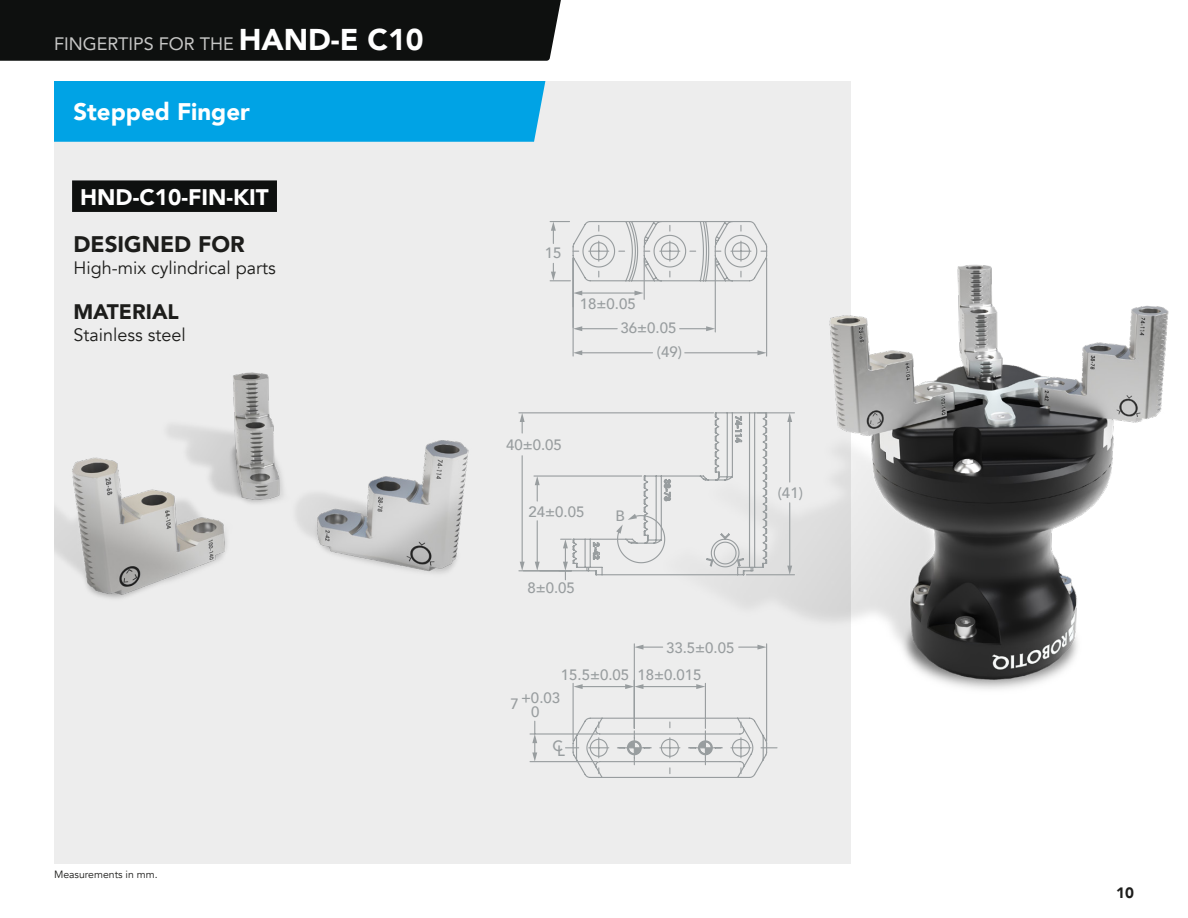
<style>
.page{position:relative;width:1188px;height:918px;background:#fff}
.page>*{position:absolute;margin:0;border:0;box-sizing:border-box;transform-origin:0 0}
.t1{font:900 24px "Avenir";color:#fff}
.t2{font:900 22.5px "Avenir";color:#fff}
.t3{font:900 22.5px "Avenir";color:#1d1d1b}
.t4{font:900 21px "Avenir";color:#1d1d1b}
.t5{font:18px "Avenir";color:#1d1d1b}
.t6{font:18px "Avenir";color:#c7c7c6}
.t7{font:500 15px/14.1px "Avenir";color:#989d9f;text-align:center}
.t8{font:900 15px "Avenir";color:#1d1d1b}
.t9{font:10.5px "Avenir";color:#1d1d1b}
.s1{font-weight:900;font-size:30px;color:#fff}
</style>
<div class="page">
<div style="left:54px;top:81px;width:796px;height:783px;background:#ededed"></div>
<div style="left:0;top:0;width:561px;height:61px;background:#0e100f"></div>
<div style="left:54px;top:81px;width:491px;height:61px;background:#00a3e5"></div>
<div style="left:72px;top:180px;width:205px;height:32px;background:#0e100f"></div>
<img style="left:54px;top:280px;width:518px;height:319px">
<img style="left:768px;top:220px;width:401px;height:483px">
<svg style="left:572px;top:221px;width:196px;height:557px"></svg>
<svg style="left:616px;top:514px;width:50px;height:50px"></svg>
<svg style="left:740px;top:271px;width:2px;height:6px"></svg>
<svg style="left:740px;top:225px;width:2px;height:6px"></svg>
<svg style="left:731px;top:241px;width:20px;height:20px"></svg>
<svg style="left:660px;top:241px;width:20px;height:20px"></svg>
<svg style="left:589px;top:241px;width:20px;height:20px"></svg>
<svg style="left:740px;top:768px;width:2px;height:6px"></svg>
<svg style="left:740px;top:722px;width:2px;height:6px"></svg>
<svg style="left:761px;top:747px;width:16px;height:1px"></svg>
<svg style="left:731px;top:738px;width:20px;height:20px"></svg>
<svg style="left:566px;top:747px;width:13px;height:1px"></svg>
<svg style="left:589px;top:738px;width:20px;height:20px"></svg>
<hr style="left:519px;top:570px;width:67px;height:1px;background:#989d9f">
<svg style="left:550px;top:221px;width:20px;height:22px"></svg>
<svg style="left:550px;top:263px;width:20px;height:18px"></svg>
<hr style="left:581px;top:352px;width:72px;height:1px;background:#989d9f">
<svg style="left:574px;top:350px;width:8px;height:5px"></svg>
<hr style="left:685px;top:352px;width:74px;height:1px;background:#989d9f">
<svg style="left:757px;top:350px;width:9px;height:5px"></svg>
<hr style="left:573px;top:258px;width:1px;height:98px;background:#989d9f">
<hr style="left:766px;top:258px;width:1px;height:98px;background:#989d9f">
<svg style="left:680px;top:326px;width:35px;height:5px"></svg>
<hr style="left:581px;top:328px;width:36px;height:1px;background:#989d9f">
<svg style="left:573px;top:326px;width:9px;height:5px"></svg>
<hr style="left:715px;top:258px;width:1px;height:74px;background:#989d9f">
<hr style="left:573px;top:258px;width:1px;height:69px;background:#989d9f">
<hr style="left:581px;top:292px;width:55px;height:2px;background:#989d9f">
<svg style="left:574px;top:291px;width:8px;height:4px"></svg>
<svg style="left:634px;top:291px;width:10px;height:4px"></svg>
<hr style="left:644px;top:258px;width:1px;height:41px;background:#989d9f">
<svg style="left:532px;top:721px;width:5px;height:40px"></svg>
<hr style="left:530px;top:761px;width:67px;height:1px;background:#989d9f">
<hr style="left:530px;top:733px;width:67px;height:2px;background:#989d9f">
<svg style="left:739px;top:645px;width:27px;height:5px"></svg>
<svg style="left:635px;top:645px;width:28px;height:5px"></svg>
<hr style="left:766px;top:644px;width:1px;height:97px;background:#989d9f">
<hr style="left:634px;top:644px;width:1px;height:84px;background:#989d9f">
<hr style="left:642px;top:686px;width:56px;height:1px;background:#989d9f">
<svg style="left:696px;top:684px;width:9px;height:5px"></svg>
<hr style="left:705px;top:683px;width:1px;height:45px;background:#989d9f">
<hr style="left:581px;top:686px;width:46px;height:1px;background:#989d9f">
<svg style="left:625px;top:684px;width:18px;height:5px"></svg>
<svg style="left:574px;top:684px;width:9px;height:5px"></svg>
<hr style="left:573px;top:683px;width:1px;height:58px;background:#989d9f">
<hr style="left:634px;top:680px;width:1px;height:48px;background:#989d9f">
<hr style="left:789px;top:420px;width:1px;height:62px;background:#989d9f">
<svg style="left:787px;top:413px;width:5px;height:9px"></svg>
<hr style="left:789px;top:503px;width:1px;height:64px;background:#989d9f">
<svg style="left:787px;top:566px;width:5px;height:8px"></svg>
<hr style="left:757px;top:412px;width:38px;height:1px;background:#989d9f">
<hr style="left:746px;top:574px;width:49px;height:1px;background:#989d9f">
<svg style="left:520px;top:413px;width:5px;height:20px"></svg>
<hr style="left:522px;top:456px;width:1px;height:107px;background:#989d9f">
<svg style="left:520px;top:562px;width:5px;height:9px"></svg>
<hr style="left:519px;top:412px;width:195px;height:1px;background:#989d9f">
<hr style="left:523px;top:570px;width:48px;height:1px;background:#989d9f">
<svg style="left:535px;top:477px;width:5px;height:24px"></svg>
<hr style="left:537px;top:521px;width:1px;height:42px;background:#989d9f">
<svg style="left:535px;top:562px;width:5px;height:8px"></svg>
<hr style="left:534px;top:475px;width:108px;height:2px;background:#989d9f">
<svg style="left:559px;top:539px;width:12px;height:41px"></svg>
<svg style="left:617px;top:722px;width:105px;height:52px"></svg>
<p class="t6" style="left:54px;top:29px;width:371px">FINGERTIPS FOR THE <span class="s1">HAND-E C10</span></p>
<h1 class="t1" style="left:73px;top:91px;width:178px">Stepped Finger</h1>
<h2 class="t2" style="left:80px;top:178px;width:190px">HND-C10-FIN-KIT</h2>
<h2 class="t3" style="left:73px;top:225px;width:173px">DESIGNED FOR</h2>
<p class="t5" style="left:73px;top:257px;width:204px">High-mix cylindrical parts</p>
<h3 class="t4" style="left:73px;top:294px;width:107px">MATERIAL</h3>
<p class="t5" style="left:73px;top:324px;width:114px">Stainless steel</p>
<p class="t9" style="left:54px;top:868px;width:105px">Measurements in mm.</p>
<p class="t7" style="left:545px;top:245px;width:18px">15</p>
<p class="t7" style="left:580px;top:296px;width:57px">18±0.05</p>
<p class="t7" style="left:621px;top:320px;width:57px">36±0.05</p>
<p class="t7" style="left:657px;top:344px;width:27px">(49)</p>
<p class="t7" style="left:506px;top:437px;width:57px">40±0.05</p>
<p class="t7" style="left:529px;top:504px;width:57px">24±0.05</p>
<p class="t7" style="left:527px;top:580px;width:49px">8±0.05</p>
<p class="t7" style="left:615px;top:508px;width:11px">B</p>
<p class="t7" style="left:666px;top:640px;width:70px">33.5±0.05</p>
<p class="t7" style="left:561px;top:667px;width:142px">15.5±0.05 18±0.015</p>
<p class="t7" style="left:510px;top:690px;width:51px">7+0.03<br>0</p>
<p class="t7" style="left:553px;top:740px;width:14px">CL</p>
<p class="t7" style="left:778px;top:485px;width:27px">(41)</p>
<p class="t8" style="left:1116px;top:880px;width:19px">10</p>
</div>
